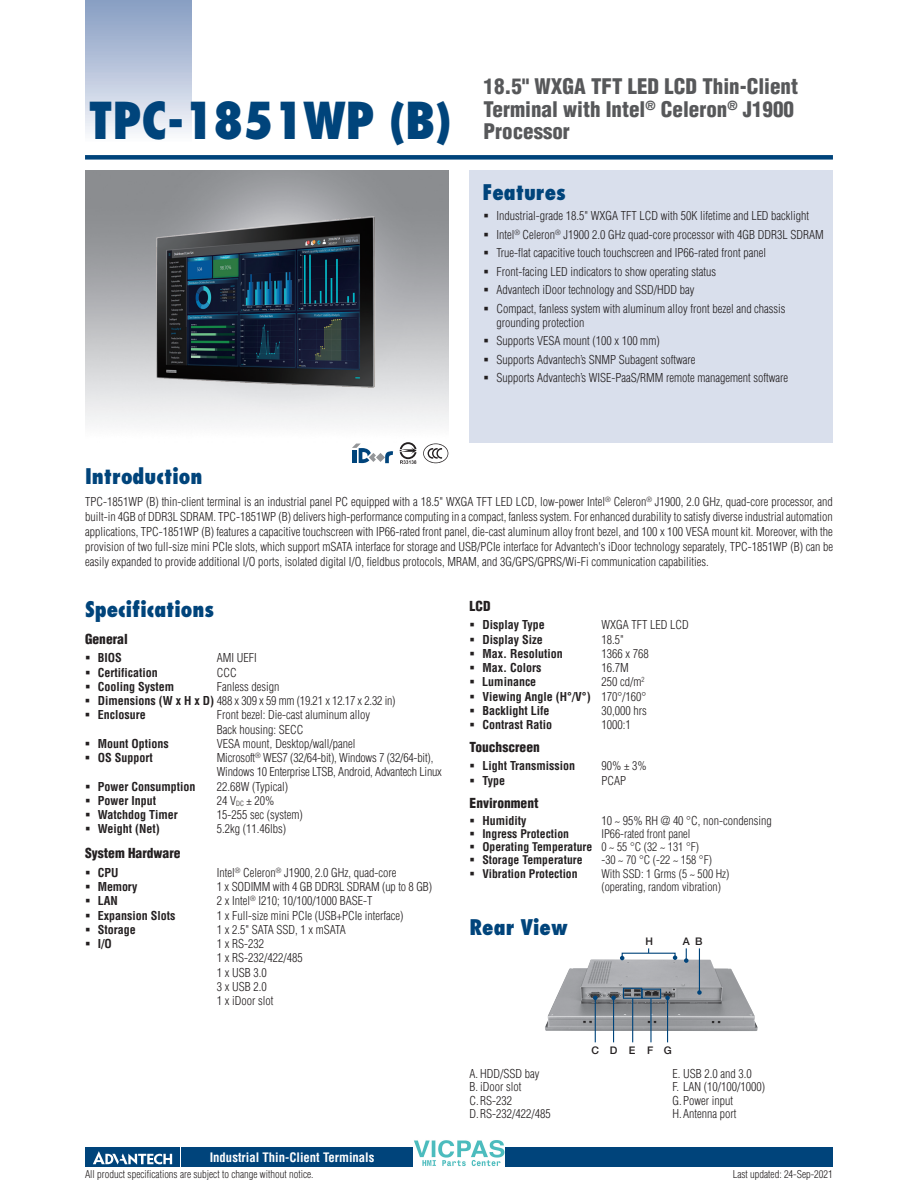
<style>
.page{position:relative;width:918px;height:1188px;background:#fff}
.page>*{position:absolute;margin:0;border:0;box-sizing:border-box;transform-origin:0 0}
.t1{font:800 condensed 49.5px "Futura";color:#00447b}
.t2{font:900 condensed 21px/22.5px "Helvetica";color:#57585a}
.t3{font:800 condensed 21px "Futura";color:#00447b}
.t4{font:900 condensed 13.5px "Helvetica";color:#231f20}
.t5{font:700 condensed 12.75px "Helvetica";color:#fff}
.t6{font:300 condensed 12px/18.5px "Helvetica";color:#231f20}
.t7{font:700 condensed 12px/14.2px "Helvetica";color:#231f20}
.t8{font:300 condensed 12px/14.2px "Helvetica";letter-spacing:-.02em;color:#231f20}
.t9{font:700 condensed 11.7px/13px "Helvetica";color:#231f20}
.t10{font:300 condensed 11.7px/13px "Helvetica";color:#231f20}
.t11{font:300 condensed 10.5px "Helvetica";color:#231f20}
.t12{font:500 10.5px "Helvetica Neue";letter-spacing:1.06em;color:#231f20}
.s1{font-weight:700}
.s2{font-family:"Adobe Ming Std";font-stretch:normal}
.s3{font-weight:300}
</style>
<div class="page">
<div style="left:85px;top:155px;width:748px;height:5px;background:#00447b"></div>
<div style="left:85px;top:0;width:106px;height:143px;background:linear-gradient(to bottom,#849bc1,#f9fafc)"></div>
<div style="left:182px;top:1147px;width:651px;height:20px;background:#00447b"></div>
<div style="left:85px;top:1147px;width:95px;height:20px;background:#00447b"></div>
<svg style="left:93px;top:1151px;width:79px;height:14px"></svg>
<div style="left:470px;top:170px;width:363px;height:272px;background:#d9dfec"></div>
<svg style="left:423px;top:443px;width:25px;height:20px"></svg>
<svg style="left:352px;top:444px;width:41px;height:19px"></svg>
<svg style="left:400px;top:442px;width:17px;height:22px"></svg>
<img style="left:545px;top:959px;width:213px;height:72px">
<svg style="left:684px;top:948px;width:5px;height:15px"></svg>
<hr style="left:699px;top:948px;width:1px;height:44px;background:#00447b">
<svg style="left:697px;top:990px;width:5px;height:5px"></svg>
<hr style="left:595px;top:998px;width:1px;height:44px;background:#00447b">
<svg style="left:593px;top:996px;width:5px;height:4px"></svg>
<hr style="left:613px;top:998px;width:1px;height:44px;background:#00447b">
<svg style="left:611px;top:996px;width:5px;height:4px"></svg>
<hr style="left:632px;top:998px;width:1px;height:44px;background:#00447b">
<hr style="left:650px;top:998px;width:2px;height:44px;background:#00447b">
<hr style="left:667px;top:998px;width:1px;height:44px;background:#00447b">
<svg style="left:665px;top:996px;width:5px;height:4px"></svg>
<div style="left:623px;top:988px;width:19px;height:11px;border:1px solid #00447b"></div>
<div style="left:642px;top:989px;width:19px;height:10px;border:1px solid #00447b"></div>
<div style="left:622px;top:953px;width:54px;height:6px;border:1px solid #00447b"></div>
<svg style="left:620px;top:956px;width:4px;height:4px"></svg>
<svg style="left:673px;top:955px;width:4px;height:5px"></svg>
<img style="left:141px;top:209px;width:249px;height:187px">
<img style="left:413px;top:1140px;width:92px;height:27px">
<h1 class="t1" style="left:89px;top:90px;width:364px">TPC-1851WP (B)</h1>
<h2 class="t2" style="left:484px;top:75px;width:316px">18.5" WXGA TFT LED LCD Thin-Client<br>Terminal with Intel<sup>®</sup> Celeron<sup>®</sup> J1900<br>Processor</h2>
<h2 class="t3" style="left:482px;top:179px;width:85px">Features</h2>
<p class="t6" style="left:496px;top:206px;width:329px">Industrial-grade 18.5" WXGA TFT LCD with 50K lifetime and LED backlight Intel<sup>®</sup> Celeron<sup>®</sup> J1900 2.0 GHz quad-core processor with 4GB DDR3L SDRAM True-flat capacitive touch touchscreen and IP66-rated front panel<br>Front-facing LED indicators to show operating status<br>Advantech iDoor technology and SSD/HDD bay<br>Compact, fanless system with aluminum alloy front bezel and chassis</p>
<p class="t6" style="left:496px;top:313px;width:293px">grounding protection<br>Supports VESA mount (100 x 100 mm)<br>Supports Advantech’s SNMP Subagent software<br>Supports Advantech’s WISE-PaaS/RMM remote management software</p>
<h2 class="t3" style="left:85px;top:463px;width:119px">Introduction</h2>
<p class="t6" style="left:85px;top:494px;width:750px;line-height:15px;text-align:justify">TPC-1851WP (B) thin-client terminal is an industrial panel PC equipped with a 18.5" WXGA TFT LED LCD, low-power Intel<sup>®</sup> Celeron<sup>®</sup> J1900, 2.0 GHz, quad-core processor, and built-in 4GB of DDR3L SDRAM. TPC-1851WP (B) delivers high-performance computing in a compact, fanless system. For enhanced durability to satisfy diverse industrial automation applications, TPC-1851WP (B) features a capacitive touchscreen with IP66-rated front panel, die-cast aluminum alloy front bezel, and 100 x 100 VESA mount kit. Moreover, with the provision of two full-size mini PCIe slots, which support mSATA interface for storage and USB/PCIe interface for Advantech's iDoor technology separately, TPC-1851WP (B) can be easily expanded to provide additional I/O ports, isolated digital I/O, fieldbus protocols, MRAM, and 3G/GPS/GPRS/Wi-Fi communication capabilities.</p>
<h2 class="t3" style="left:85px;top:596px;width:131px">Specifications</h2>
<p class="t4" style="left:85px;top:630px;width:44px">General</p>
<p class="t7" style="left:98px;top:651px;width:26px">BIOS</p>
<p class="t6" style="left:217px;top:649px;width:41px">AMI UEFI</p>
<p class="t7" style="left:98px;top:665px;width:62px">Certification</p>
<p class="t6" style="left:217px;top:663px;width:22px">CCC</p>
<p class="t7" style="left:98px;top:679px;width:78px">Cooling System</p>
<p class="t8" style="left:98px;top:679px;width:299px;text-indent:119px">Fanless design<br><span class="s1">Dimensions (W x H x D)</span> 488 x 309 x 59 mm (19.21 x 12.17 x 2.32 in)<br><span class="s1">Enclosure</span></p>
<p class="t6" style="left:217px;top:708px;width:155px;line-height:14.2px">Front bezel: Die-cast aluminum alloy<br>Back housing: SECC</p>
<p class="t7" style="left:98px;top:736px;width:73px">Mount Options</p>
<p class="t6" style="left:217px;top:734px;width:140px">VESA mount<span class="s2">,</span> Desktop/wall/panel</p>
<p class="t7" style="left:98px;top:750px;width:57px">OS Support</p>
<p class="t6" style="left:217px;top:751px;width:227px;line-height:14.2px">Microsoft<sup>®</sup> WES7 (32/64-bit), Windows 7 (32/64-bit),<br>Windows 10 Enterprise LTSB, Android, Advantech Linux</p>
<p class="t7" style="left:98px;top:779px;width:99px">Power Consumption</p>
<p class="t6" style="left:217px;top:777px;width:73px">22.68W (Typical)</p>
<p class="t7" style="left:98px;top:793px;width:60px">Power Input</p>
<p class="t6" style="left:217px;top:791px;width:59px">24 V<sub>DC</sub> ± 20%</p>
<p class="t7" style="left:98px;top:808px;width:81px">Watchdog Timer</p>
<p class="t6" style="left:217px;top:805px;width:87px">15-255 sec (system)</p>
<p class="t7" style="left:98px;top:822px;width:64px">Weight (Net)</p>
<p class="t6" style="left:217px;top:820px;width:71px">5.2kg (11.46lbs)</p>
<p class="t4" style="left:85px;top:845px;width:97px">System Hardware</p>
<p class="t7" style="left:98px;top:865px;width:22px">CPU</p>
<p class="t6" style="left:217px;top:863px;width:181px">Intel<sup>®</sup> Celeron<sup>®</sup> J1900, 2.0 GHz, quad-core</p>
<p class="t7" style="left:98px;top:880px;width:41px">Memory</p>
<p class="t6" style="left:217px;top:877px;width:217px">1 x SODIMM with 4 GB DDR3L SDRAM (up to 8 GB)</p>
<p class="t7" style="left:98px;top:894px;width:22px">LAN</p>
<p class="t6" style="left:217px;top:892px;width:157px">2 x Intel<sup>®</sup> I210; 10/100/1000 BASE-T</p>
<p class="t7" style="left:98px;top:908px;width:79px">Expansion Slots</p>
<p class="t6" style="left:217px;top:906px;width:188px">1 x Full-size mini PCIe (USB+PCIe interface)</p>
<p class="t7" style="left:98px;top:922px;width:40px">Storage</p>
<p class="t6" style="left:217px;top:920px;width:131px">1 x 2.5" SATA SSD, 1 x mSATA</p>
<p class="t7" style="left:98px;top:937px;width:16px">I/O</p>
<p class="t6" style="left:217px;top:937px;width:87px;line-height:14.2px">1 x RS-232<br>1 x RS-232/422/485<br>1 x USB 3.0<br>3 x USB 2.0<br>1 x iDoor slot</p>
<p class="t5" style="left:210px;top:1150px;width:166px">Industrial Thin-Client Terminals</p>
<p class="t4" style="left:470px;top:597px;width:23px">LCD</p>
<p class="t7" style="left:482px;top:618px;width:64px">Display Type</p>
<p class="t6" style="left:601px;top:616px;width:89px">WXGA TFT LED LCD</p>
<p class="t7" style="left:482px;top:632px;width:62px">Display Size</p>
<p class="t6" style="left:601px;top:630px;width:24px">18.5"</p>
<p class="t7" style="left:482px;top:646px;width:82px">Max. Resolution</p>
<p class="t6" style="left:601px;top:644px;width:49px">1366 x 768</p>
<p class="t7" style="left:482px;top:660px;width:60px">Max. Colors</p>
<p class="t6" style="left:601px;top:658px;width:29px">16.7M</p>
<p class="t7" style="left:482px;top:675px;width:55px">Luminance</p>
<p class="t7" style="left:482px;top:675px;width:165px;text-indent:119px"><span class="s3">250 cd/m</span><sup>2<br></sup>Viewing Angle (H°/V°) <span class="s3">170°/160°<br></span>Backlight Life</p>
<p class="t6" style="left:601px;top:701px;width:47px">30,000 hrs</p>
<p class="t7" style="left:482px;top:717px;width:71px">Contrast Ratio</p>
<p class="t6" style="left:601px;top:715px;width:31px">1000:1</p>
<p class="t4" style="left:470px;top:738px;width:72px">Touchscreen</p>
<p class="t7" style="left:482px;top:759px;width:94px">Light Transmission</p>
<p class="t6" style="left:601px;top:757px;width:47px">90% ± 3%</p>
<p class="t7" style="left:482px;top:773px;width:24px">Type</p>
<p class="t6" style="left:601px;top:771px;width:26px">PCAP</p>
<p class="t4" style="left:470px;top:794px;width:70px">Environment</p>
<p class="t7" style="left:482px;top:814px;width:46px">Humidity</p>
<p class="t6" style="left:601px;top:812px;width:172px">10 ~ 95% RH @ 40 °C, non-condensing</p>
<p class="t9" style="left:482px;top:828px;width:88px">Ingress Protection</p>
<p class="t9" style="left:482px;top:828px;width:218px;text-indent:119px"><span class="s3">IP66-rated front panel<br></span>Operating Temperature <span class="s3">0 ~ 55 °C (32 ~ 131 °F)<br></span>Storage Temperature</p>
<p class="t10" style="left:601px;top:854px;width:112px">-30 ~ 70 °C (-22 ~ 158 °F)</p>
<p class="t9" style="left:482px;top:867px;width:97px">Vibration Protection</p>
<p class="t10" style="left:601px;top:867px;width:130px">With SSD: 1 Grms (5 ~ 500 Hz) (operating, random vibration)</p>
<h2 class="t3" style="left:470px;top:915px;width:100px">Rear View</h2>
<p class="t12" style="left:645px;top:935px;width:9px">H</p>
<p class="t12" style="left:695px;top:935px;width:9px">B</p>
<p class="t12" style="left:683px;top:935px;width:9px">A</p>
<p class="t12" style="left:591px;top:1044px;width:82px">CDEFG</p>
<p class="t6" style="left:470px;top:1067px;width:83px;line-height:13.5px">A. HDD/SSD bay<br>B. iDoor slot<br>C.RS-232<br>D.RS-232/422/485</p>
<p class="t6" style="left:673px;top:1067px;width:94px;line-height:13.5px">E. USB 2.0 and 3.0<br>F. LAN (10/100/1000)<br>G.Power input<br>H.Antenna port</p>
<p class="t11" style="left:85px;top:1167px;width:230px">All product specifications are subject to change without notice.</p>
<p class="t11" style="left:733px;top:1167px;width:102px">Last updated: 24-Sep-2021</p>
</div>
